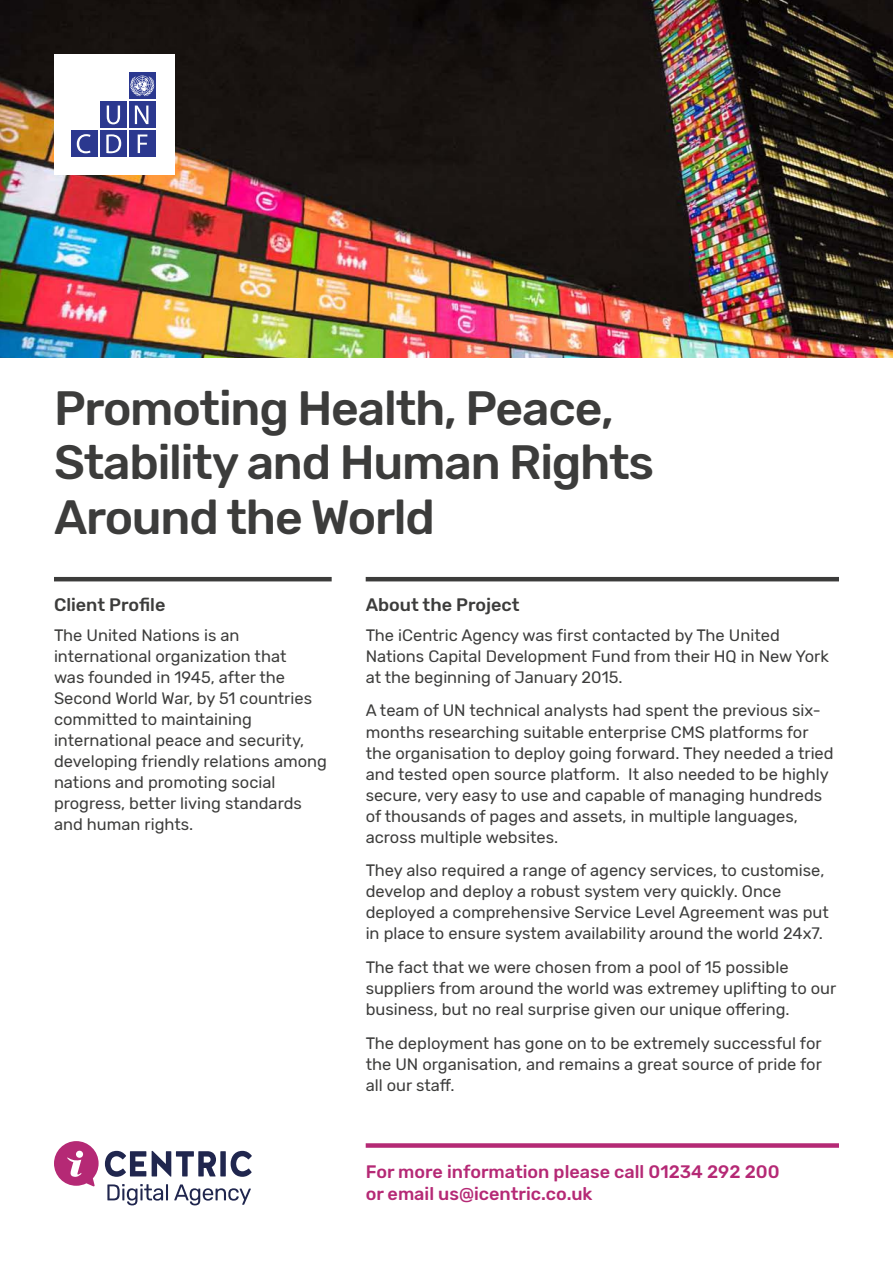
<style>
.page{position:relative;width:893px;height:1263px;background:#fff}
.page>*{position:absolute;margin:0;border:0;box-sizing:border-box;transform-origin:0 0}
.t1{font:500 48px/54px "Rubik";letter-spacing:-.025em;color:#3c3c3b}
.t2{font:500 18px/22.5px "Rubik";color:#b52975}
.t3{font:500 18px "Rubik";color:#3c3c3b}
.t4{font:16.5px/21px "Rubik";color:#3c3c3b}
</style>
<div class="page">
<img style="left:0;top:1px;width:893px;height:357px">
<hr style="left:54px;top:577px;width:278px;height:4px;background:#3c3c3b">
<hr style="left:366px;top:577px;width:473px;height:4px;background:#3c3c3b">
<svg style="left:105px;top:1151px;width:41px;height:26px"></svg>
<svg style="left:152px;top:1151px;width:64px;height:26px"></svg>
<div style="left:220px;top:1151px;width:6px;height:25px;background:#20264e"></div>
<svg style="left:231px;top:1151px;width:21px;height:26px"></svg>
<svg style="left:54px;top:1141px;width:45px;height:46px"></svg>
<svg style="left:107px;top:1184px;width:61px;height:21px"></svg>
<svg style="left:174px;top:1184px;width:77px;height:21px"></svg>
<div style="left:366px;top:1143px;width:473px;height:5px;background:#b52975"></div>
<div style="left:54px;top:54px;width:120px;height:120px;background:#fff"></div>
<div style="left:129px;top:72px;width:27px;height:27px;background:#2b388f"></div>
<div style="left:129px;top:101px;width:27px;height:27px;background:#2b388f"></div>
<div style="left:100px;top:101px;width:27px;height:27px;background:#2b388f"></div>
<div style="left:129px;top:130px;width:27px;height:26px;background:#2b388f"></div>
<div style="left:100px;top:130px;width:27px;height:26px;background:#2b388f"></div>
<div style="left:71px;top:130px;width:27px;height:26px;background:#2b388f"></div>
<svg style="left:77px;top:134px;width:14px;height:19px"></svg>
<svg style="left:106px;top:134px;width:15px;height:19px"></svg>
<svg style="left:138px;top:135px;width:9px;height:18px"></svg>
<svg style="left:107px;top:106px;width:13px;height:18px"></svg>
<svg style="left:135px;top:106px;width:13px;height:18px"></svg>
<svg style="left:130px;top:76px;width:24px;height:20px"></svg>
<h1 class="t1" style="left:54px;top:383px;width:602px">Promoting Health, Peace,<br>Stability and Human Rights<br>Around the World</h1>
<p class="t3" style="left:54px;top:595px;width:113px">Client Profile</p>
<p class="t4" style="left:54px;top:625px;width:274px">The United Nations is an international organization that<br>was founded in 1945, after the<br>Second World War, by 51 countries committed to maintaining international peace and security, developing friendly relations among nations and promoting social progress, better living standards and human rights.</p>
<p class="t3" style="left:366px;top:595px;width:155px">About the Project</p>
<p class="t4" style="left:366px;top:625px;width:465px">The iCentric Agency was first contacted by The United<br>Nations Capital Development Fund from their HQ in New York at the beginning of January 2015.</p>
<p class="t4" style="left:366px;top:701px;width:469px">A team of UN technical analysts had spent the previous six&shy;months researching suitable enterprise CMS platforms for the organisation to deploy going forward. They needed a tried and tested open source platform. It also needed to be highly secure, very easy to use and capable of managing hundreds of thousands of pages and assets, in multiple languages, across multiple websites.</p>
<p class="t4" style="left:366px;top:860px;width:465px">They also required a range of agency services, to customise, develop and deploy a robust system very quickly. Once deployed a comprehensive Service Level Agreement was put in place to ensure system availability around the world 24x7.</p>
<p class="t4" style="left:366px;top:957px;width:472px">The fact that we were chosen from a pool of 15 possible suppliers from around the world was extremey uplifting to our business, but no real surprise given our unique offering.</p>
<p class="t4" style="left:366px;top:1033px;width:458px;text-align:justify">The deployment has gone on to be extremely successful for the UN organisation, and remains a great source of pride for all our staff.</p>
<p class="t2" style="left:366px;top:1160px;width:415px">For more information please call 01234 292 200 or email us@icentric.co.uk</p>
</div>
